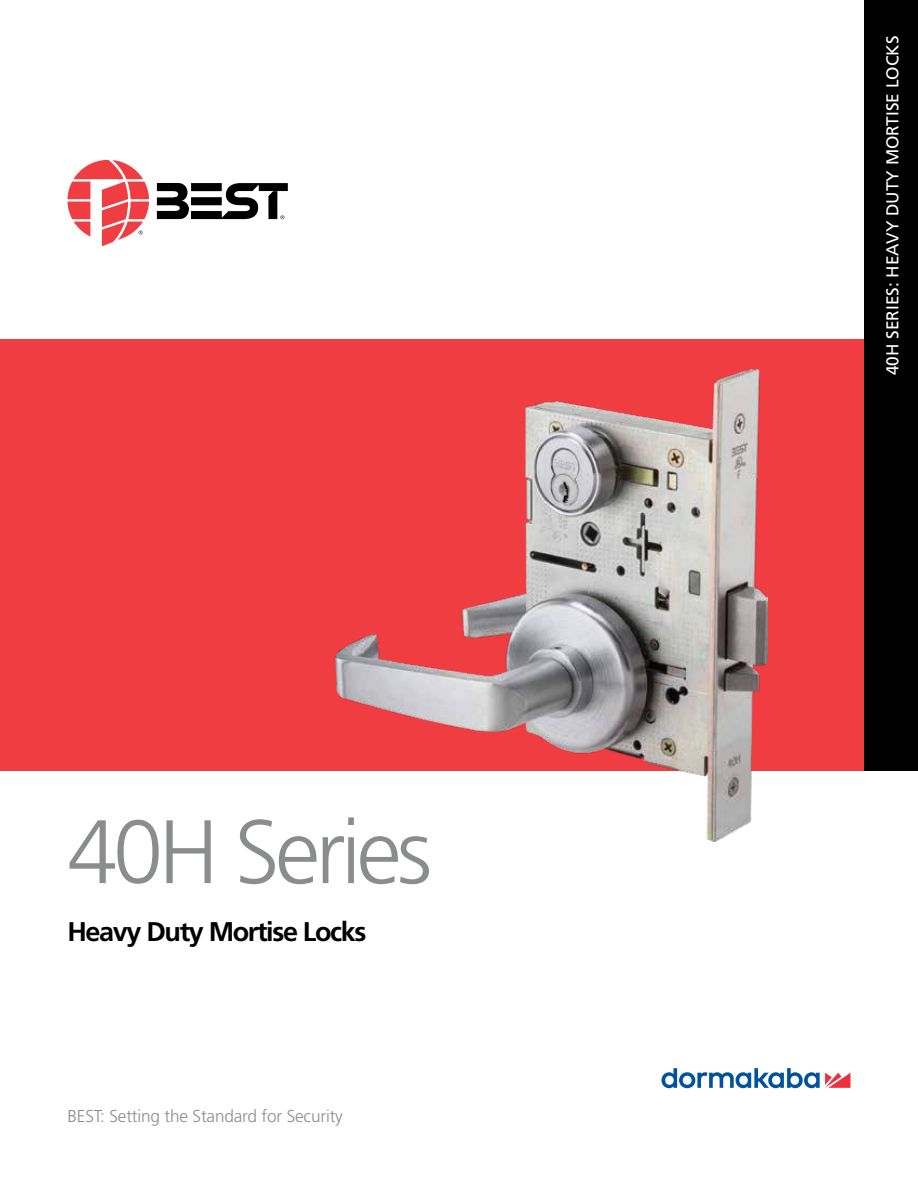
<style>
.page{position:relative;width:918px;height:1188px;background:#fff}
.page>*{position:absolute;margin:0;border:0;box-sizing:border-box;transform-origin:0 0}
.t1{font:300 90px "Frutiger";letter-spacing:-.05em;color:#8a8c8e}
.t2{font:700 27px "Frutiger";letter-spacing:-.05em;color:#000}
.t3{font:300 17.25px "Frutiger";letter-spacing:-.01em;color:#8a8c8e}
.t4{font:17.25px "Frutiger";color:#fff}
</style>
<div class="page">
<div style="left:0;top:339px;width:918px;height:432px;background:#ef3d42"></div>
<svg style="left:68px;top:160px;width:81px;height:86px"></svg>
<svg style="left:157px;top:183px;width:131px;height:36px"></svg>
<div style="left:864px;top:0;width:54px;height:771px;background:#000"></div>
<svg style="left:661px;top:1068px;width:190px;height:20px"></svg>
<img style="left:335px;top:369px;width:433px;height:472px">
<h1 class="t1" style="left:68px;top:801px;width:366px">40H Series</h1>
<h2 class="t2" style="left:68px;top:916px;width:300px">Heavy Duty Mortise Locks</h2>
<p class="t3" style="left:68px;top:1106px;width:277px">BEST: Setting the Standard for Security</p>
<p class="t4" style="left:882px;top:375px;width:341px;rotate:-90deg">40H SERIES: HEAVY DUTY MORTISE LOCKS</p>
</div>
